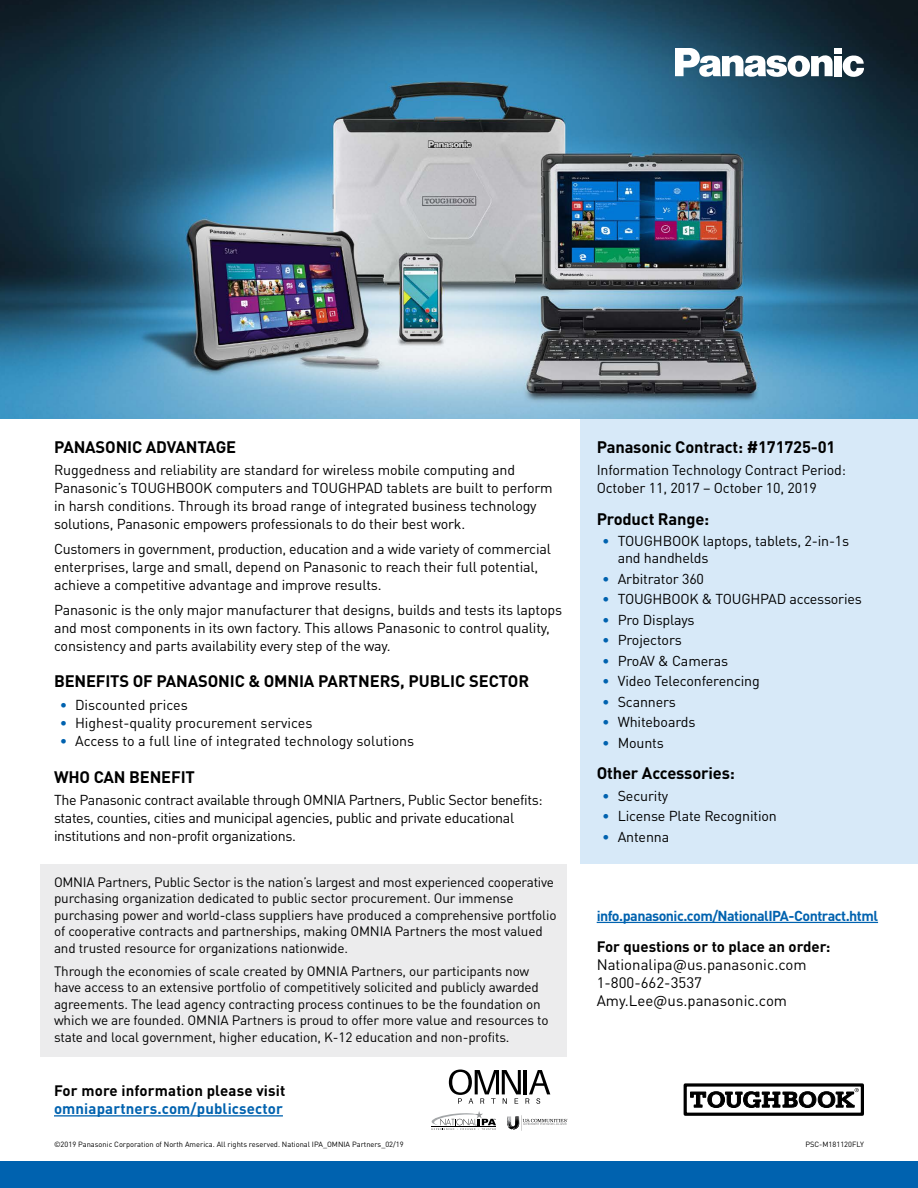
<style>
.page{position:relative;width:918px;height:1188px;background:#fff}
.page>*{position:absolute;margin:0;border:0;box-sizing:border-box;transform-origin:0 0}
.t1{font:700 16.5px "DINOT";letter-spacing:-.01em;color:#000}
.url{font:700 15px/18px "DINOT";letter-spacing:.01em;color:#0062af}
.url-2{font:700 15px/18px "DINOT";color:#000}
.t2{font:15px/18px "DINOT";color:#000}
.t3{font:14.25px/18px "DINOT";letter-spacing:-.01em;color:#000}
.url-3{font:700 14.25px "DINOT";letter-spacing:-.035em;color:#0062af}
.t4{font:13.5px/16.5px "DINOT";letter-spacing:-.01em;color:#000}
.t5{font:7.5px "DINOT";color:#000}
.s1{color:#0062af}
.s2{font-weight:400}
.s3{color:#000}
</style>
<div class="page">
<div style="left:580px;top:418px;width:338px;height:446px;background:#d7e9f8"></div>
<div style="left:40px;top:864px;width:527px;height:192px;background:#ececed"></div>
<img style="left:0;top:0;width:918px;height:418px">
<div style="left:0;top:1161px;width:918px;height:27px;background:#0062af"></div>
<svg style="left:675px;top:48px;width:158px;height:29px"></svg>
<div style="left:834px;top:56px;width:8px;height:20px;background:#fff"></div>
<div style="left:834px;top:48px;width:8px;height:5px;background:#fff"></div>
<svg style="left:843px;top:55px;width:21px;height:22px"></svg>
<hr style="left:597px;top:922px;width:281px;height:1px;background:#0062af">
<hr style="left:54px;top:1115px;width:229px;height:2px;background:#0062af">
<div style="left:684px;top:1083px;width:180px;height:33px;border:3px solid #000"></div>
<svg style="left:690px;top:1088px;width:169px;height:20px"></svg>
<svg style="left:449px;top:1070px;width:101px;height:34px"></svg>
<svg style="left:507px;top:1115px;width:61px;height:16px"></svg>
<svg style="left:432px;top:1111px;width:64px;height:19px"></svg>
<p class="t1" style="left:54px;top:436px;width:184px">PANASONIC ADVANTAGE</p>
<p class="t3" style="left:54px;top:461px;width:500px">Ruggedness and reliability are standard for wireless mobile computing and Panasonic’s TOUGHBOOK computers and TOUGHPAD tablets are built to perform in harsh conditions. Through its broad range of integrated business technology solutions, Panasonic empowers professionals to do their best work.</p>
<p class="t3" style="left:54px;top:539px;width:499px">Customers in government, production, education and a wide variety of commercial enterprises, large and small, depend on Panasonic to reach their full potential, achieve a competitive advantage and improve results.</p>
<p class="t3" style="left:54px;top:600px;width:510px">Panasonic is the only major manufacturer that designs, builds and tests its laptops and most components in its own factory. This allows Panasonic to control quality, consistency and parts availability every step of the way.</p>
<p class="t1" style="left:54px;top:671px;width:477px">BENEFITS OF PANASONIC &amp; OMNIA PARTNERS, PUBLIC SECTOR</p>
<p class="t3" style="left:60px;top:695px;width:129px"><span class="s1">•</span> Discounted prices</p>
<p class="t3" style="left:60px;top:713px;width:254px"><span class="s1">•</span> Highest-quality procurement services</p>
<p class="t3" style="left:60px;top:731px;width:356px"><span class="s1">•</span> Access to a full line of integrated technology solutions</p>
<p class="t1" style="left:54px;top:766px;width:142px">WHO CAN BENEFIT</p>
<p class="t3" style="left:54px;top:791px;width:490px">The Panasonic contract available through OMNIA Partners, Public Sector benefits: states, counties, cities and municipal agencies, public and private educational institutions and non-profit organizations.</p>
<p class="t4" style="left:54px;top:873px;width:504px">OMNIA Partners, Public Sector is the nation’s largest and most experienced cooperative purchasing organization dedicated to public sector procurement. Our immense purchasing power and world-class suppliers have produced a comprehensive portfolio of cooperative contracts and partnerships, making OMNIA Partners the most valued and trusted resource for organizations nationwide.</p>
<p class="t4" style="left:54px;top:963px;width:496px">Through the economies of scale created by OMNIA Partners, our participants now have access to an extensive portfolio of competitively solicited and publicly awarded agreements. The lead agency contracting process continues to be the foundation on which we are founded. OMNIA Partners is proud to offer more value and resources to state and local government, higher education, K-12 education and non-profits.</p>
<p class="t1" style="left:597px;top:436px;width:240px">Panasonic Contract: #171725-01</p>
<p class="t3" style="left:597px;top:461px;width:251px">Information Technology Contract Period:<br>October 11, 2017 – October 10, 2019</p>
<p class="t1" style="left:597px;top:508px;width:114px">Product Range:</p>
<p class="t3" style="left:618px;top:532px;width:233px;line-height:17.2px;text-indent:-16px"><span class="s1">•</span> TOUGHBOOK laptops, tablets, 2-in-1s and handhelds</p>
<p class="t3" style="left:602px;top:569px;width:103px"><span class="s1">•</span> Arbitrator 360</p>
<p class="t3" style="left:602px;top:590px;width:261px"><span class="s1">•</span> TOUGHBOOK &amp; TOUGHPAD accessories</p>
<p class="t3" style="left:602px;top:610px;width:94px"><span class="s1">•</span> Pro Displays</p>
<p class="t3" style="left:602px;top:631px;width:81px"><span class="s1">•</span> Projectors</p>
<p class="t3" style="left:602px;top:651px;width:128px"><span class="s1">•</span> ProAV &amp; Cameras</p>
<p class="t3" style="left:602px;top:672px;width:159px"><span class="s1">•</span> Video Teleconferencing</p>
<p class="t3" style="left:602px;top:692px;width:75px"><span class="s1">•</span> Scanners</p>
<p class="t3" style="left:602px;top:713px;width:95px"><span class="s1">•</span> Whiteboards</p>
<p class="t3" style="left:602px;top:733px;width:63px"><span class="s1">•</span> Mounts</p>
<p class="t1" style="left:597px;top:763px;width:140px">Other Accessories:</p>
<p class="t3" style="left:602px;top:786px;width:68px"><span class="s1">•</span> Security</p>
<p class="t3" style="left:602px;top:807px;width:176px"><span class="s1">•</span> License Plate Recognition</p>
<p class="t3" style="left:602px;top:827px;width:69px"><span class="s1">•</span> Antenna</p>
<p class="url-3" style="left:597px;top:906px;width:283px">info.panasonic.com/NationalIPA-Contract.html</p>
<p class="url-2" style="left:597px;top:937px;width:235px">For questions or to place an order:<br><span class="s2">Nationalipa@us.panasonic.com</span></p>
<p class="t2" style="left:597px;top:973px;width:192px">1-800-662-3537<br>Amy.Lee@us.panasonic.com</p>
<p class="url" style="left:54px;top:1081px;width:233px"><span class="s3">For more information please visit </span>omniapartners.com/publicsector</p>
<p class="t5" style="left:54px;top:1140px;width:351px">©2019 Panasonic Corporation of North America. All rights reserved. National IPA_OMNIA Partners_02/19</p>
<p class="t5" style="left:805px;top:1139px;width:60px">PSC-M181120FLY</p>
</div>
